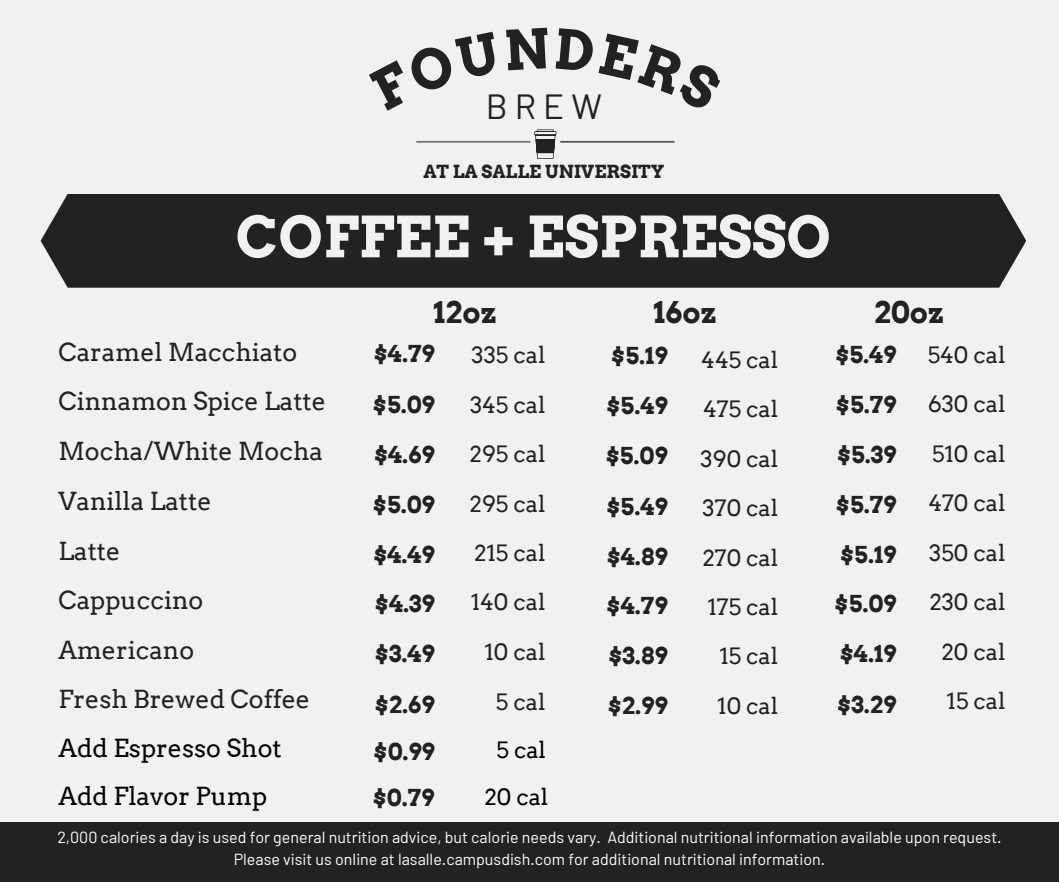
<style>
.page{position:relative;width:1059px;height:882px;background:#fff}
.page>*{position:absolute;margin:0;border:0;box-sizing:border-box;transform-origin:0 0}
.t1{font:700 56.45px "Arvo";color:#f1f1f1}
.t2{font:34.96px "Barlow";color:#222123}
.t3{font:700 29.92px "Arvo";color:#222123}
.t4{font:24.85px "Arvo";color:#222123}
.t5{font:24.85px/48.3px "Arvo";color:#000}
.t6{font:700 23.31px "Arvo";color:#222123}
.t7{font:22.5px "Arvo";color:#222123}
.t8{font:22.5px "Arvo";color:#000}
.t9{font:700 18.06px "Arvo";color:#222123}
.t10{font:16.06px/21.8px "Barlow";color:#fff;text-align:center}
</style>
<div class="page">
<div style="left:0;top:0;width:1058px;height:882px;background:#f1f1f1"></div>
<div style="left:41px;top:194px;width:985px;height:94px;background:#222123"></div>
<hr style="left:560px;top:141px;width:114px;height:2px;background:#545454">
<hr style="left:416px;top:141px;width:114px;height:2px;background:#737373">
<svg style="left:534px;top:129px;width:22px;height:30px"></svg>
<div style="left:0;top:822px;width:1058px;height:60px;background:#222123"></div>
<p class="t2" style="left:486px;top:84px;width:117px">BREW</p>
<p class="t9" style="left:423px;top:161px;width:242px">AT LA SALLE UNIVERSITY</p>
<h1 class="t1" style="left:236px;top:203px;width:597px">COFFEE + ESPRESSO</h1>
<h2 class="t4" style="left:58px;top:337px;width:240px">Caramel Macchiato</h2>
<p class="t4" style="left:58px;top:387px;width:269px">Cinnamon Spice Latte</p>
<h6 class="t4" style="left:58px;top:436px;width:266px">Mocha/White Mocha</h6>
<p class="t4" style="left:58px;top:486px;width:155px">Vanilla Latte</p>
<h3 class="t4" style="left:58px;top:536px;width:63px">Latte</h3>
<h3 class="t4" style="left:58px;top:585px;width:146px">Cappuccino</h3>
<h3 class="t4" style="left:58px;top:635px;width:137px">Americano</h3>
<p class="t4" style="left:58px;top:685px;width:253px">Fresh Brewed Coffee</p>
<h3 class="t5" style="left:58px;top:724px;width:225px">Add Espresso Shot<br>Add Flavor Pump</h3>
<h5 class="t3" style="left:433px;top:295px;width:65px">12oz</h5>
<h5 class="t3" style="left:653px;top:295px;width:65px">16oz</h5>
<h5 class="t3" style="left:873px;top:295px;width:72px">20oz</h5>
<h5 class="t7" style="left:471px;top:342px;width:75px">335 cal</h5>
<h5 class="t7" style="left:470px;top:391px;width:77px">345 cal</h5>
<h5 class="t7" style="left:470px;top:441px;width:77px">295 cal</h5>
<p class="t7" style="left:470px;top:490px;width:77px">295 cal</p>
<p class="t7" style="left:474px;top:540px;width:72px">215 cal</p>
<p class="t7" style="left:470px;top:589px;width:76px">140 cal</p>
<p class="t7" style="left:484px;top:638px;width:62px">10 cal</p>
<p class="t7" style="left:496px;top:688px;width:51px">5 cal</p>
<p class="t6" style="left:374px;top:340px;width:62px">$4.79</p>
<p class="t6" style="left:373px;top:390px;width:63px">$5.09</p>
<p class="t6" style="left:374px;top:440px;width:62px">$4.69</p>
<p class="t6" style="left:373px;top:490px;width:63px">$5.09</p>
<p class="t6" style="left:373px;top:540px;width:63px">$4.49</p>
<p class="t6" style="left:375px;top:590px;width:61px">$4.39</p>
<p class="t6" style="left:375px;top:640px;width:61px">$3.49</p>
<h5 class="t6" style="left:375px;top:690px;width:61px">$2.69</h5>
<h5 class="t6" style="left:835px;top:340px;width:63px">$5.49</h5>
<h5 class="t6" style="left:835px;top:390px;width:62px">$5.79</h5>
<h5 class="t6" style="left:837px;top:440px;width:61px">$5.39</h5>
<h5 class="t6" style="left:835px;top:490px;width:62px">$5.79</h5>
<h5 class="t6" style="left:840px;top:540px;width:58px">$5.19</h5>
<h5 class="t6" style="left:834px;top:590px;width:63px">$5.09</h5>
<h5 class="t6" style="left:839px;top:640px;width:58px">$4.19</h5>
<h5 class="t6" style="left:837px;top:690px;width:61px">$3.29</h5>
<h5 class="t7" style="left:927px;top:341px;width:79px">540 cal</h5>
<h5 class="t7" style="left:928px;top:391px;width:79px">630 cal</h5>
<h5 class="t7" style="left:932px;top:440px;width:75px">510 cal</h5>
<h5 class="t7" style="left:928px;top:490px;width:79px">470 cal</h5>
<h4 class="t7" style="left:929px;top:539px;width:78px">350 cal</h4>
<h5 class="t7" style="left:929px;top:588px;width:77px">230 cal</h5>
<h4 class="t7" style="left:941px;top:638px;width:65px">20 cal</h4>
<h5 class="t7" style="left:946px;top:688px;width:60px">15 cal</h5>
<p class="t6" style="left:611px;top:342px;width:58px">$5.19</p>
<p class="t6" style="left:606px;top:392px;width:63px">$5.49</p>
<p class="t6" style="left:605px;top:442px;width:63px">$5.09</p>
<p class="t6" style="left:606px;top:492px;width:63px">$5.49</p>
<p class="t6" style="left:606px;top:542px;width:62px">$4.89</p>
<p class="t6" style="left:606px;top:592px;width:62px">$4.79</p>
<h5 class="t6" style="left:608px;top:642px;width:61px">$3.89</h5>
<h5 class="t6" style="left:607px;top:692px;width:61px">$2.99</h5>
<p class="t7" style="left:701px;top:346px;width:78px">445 cal</p>
<p class="t7" style="left:703px;top:396px;width:76px">475 cal</p>
<p class="t7" style="left:700px;top:445px;width:79px">390 cal</p>
<h5 class="t7" style="left:702px;top:495px;width:77px">370 cal</h5>
<h5 class="t7" style="left:702px;top:544px;width:77px">270 cal</h5>
<h5 class="t7" style="left:707px;top:593px;width:72px">175 cal</h5>
<h5 class="t7" style="left:719px;top:643px;width:60px">15 cal</h5>
<h5 class="t7" style="left:717px;top:693px;width:62px">10 cal</h5>
<p class="t6" style="left:373px;top:738px;width:63px">$0.99</p>
<p class="t8" style="left:496px;top:736px;width:51px">5 cal</p>
<h3 class="t6" style="left:373px;top:784px;width:63px">$0.79</h3>
<h3 class="t8" style="left:484px;top:784px;width:65px">20 cal</h3>
<p class="t10" style="left:57px;top:826px;width:945px">2,000 calories a day is used for general nutrition advice, but calorie needs vary. Additional nutritional information available upon request.<br>Please visit us online at lasalle.campusdish.com for additional nutritional information.</p>
</div>
